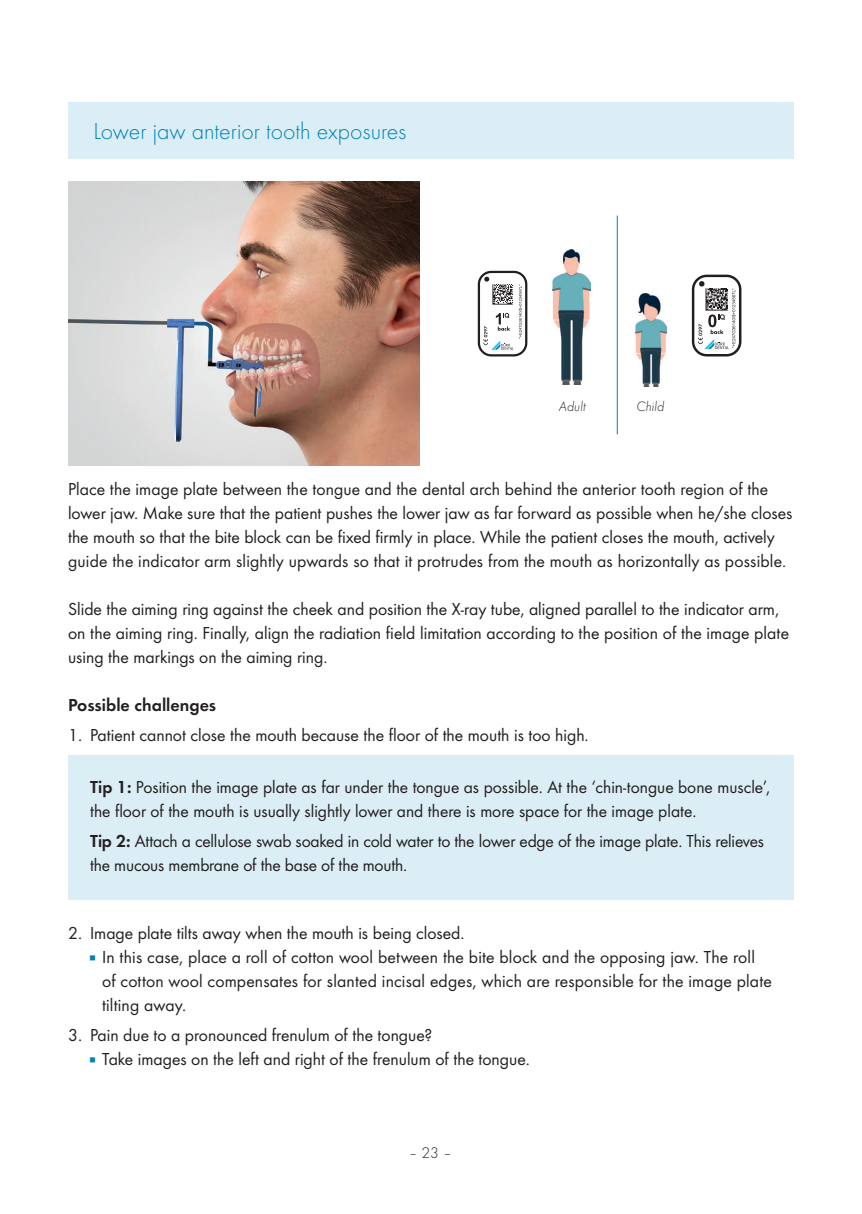
<style>
.page{position:relative;width:862px;height:1214px;background:#fff}
.page>*{position:absolute;margin:0;border:0;box-sizing:border-box;transform-origin:0 0}
.t1{font:300 24px "Futura";color:#0083b6}
.t2{font:18px/24px "Futura Boo";color:#231f20}
.t3{font:18px "Futura Dem";color:#231f20}
.t4{font:300 16px "Futura";color:#231f20}
.t5{font:italic 300 14px "Futura";color:#231f20}
.s1{font-family:"Futura Dem"}
.s2{color:#0083b6}
</style>
<div class="page">
<div style="left:68px;top:102px;width:726px;height:57px;background:#dbedf5"></div>
<img style="left:68px;top:181px;width:352px;height:284px">
<svg style="left:692px;top:274px;width:49px;height:82px"></svg>
<svg style="left:478px;top:271px;width:49px;height:85px"></svg>
<img style="left:552px;top:250px;width:39px;height:135px">
<img style="left:636px;top:294px;width:30px;height:92px">
<hr style="left:617px;top:215px;width:1px;height:219px;background:#0083b6">
<div style="left:68px;top:755px;width:726px;height:144px;background:#dbedf5"></div>
<h1 class="t1" style="left:94px;top:116px;width:314px">Lower jaw anterior tooth exposures</h1>
<p class="t5" style="left:559px;top:397px;width:28px">Adult</p>
<p class="t5" style="left:636px;top:397px;width:29px">Child</p>
<p class="t2" style="left:68px;top:476px;width:726px">Place the image plate between the tongue and the dental arch behind the anterior tooth region of the lower jaw. Make sure that the patient pushes the lower jaw as far forward as possible when he/she closes the mouth so that the bite block can be fixed firmly in place. While the patient closes the mouth, actively guide the indicator arm slightly upwards so that it protrudes from the mouth as horizontally as possible.</p>
<p class="t2" style="left:68px;top:596px;width:722px">Slide the aiming ring against the cheek and position the X-ray tube, aligned parallel to the indicator arm, on the aiming ring. Finally, align the radiation field limitation according to the position of the image plate using the markings on the aiming ring.</p>
<p class="t3" style="left:68px;top:692px;width:150px">Possible challenges</p>
<p class="t2" style="left:68px;top:722px;width:522px">1. Patient cannot close the mouth because the floor of the mouth is too high.</p>
<p class="t2" style="left:90px;top:774px;width:682px"><span class="s1">Tip 1:</span> Position the image plate as far under the tongue as possible. At the ‘chin-tongue bone muscle’, the floor of the mouth is usually slightly lower and there is more space for the image plate.</p>
<p class="t2" style="left:90px;top:828px;width:675px"><span class="s1">Tip 2:</span> Attach a cellulose swab soaked in cold water to the lower edge of the image plate. This relieves the mucous membrane of the base of the mouth.</p>
<p class="t2" style="left:68px;top:919px;width:398px">2. Image plate tilts away when the mouth is being closed.</p>
<p class="t2" style="left:102px;top:943px;width:671px;text-indent:-17px"><span class="s2">▪</span>In this case, place a roll of cotton wool between the bite block and the opposing jaw. The roll of cotton wool compensates for slanted incisal edges, which are responsible for the image plate tilting away.</p>
<p class="t2" style="left:68px;top:1021px;width:366px">3. Pain due to a pronounced frenulum of the tongue?</p>
<p class="t2" style="left:85px;top:1045px;width:446px"><span class="s2">▪</span>Take images on the left and right of the frenulum of the tongue.</p>
<p class="t4" style="left:409px;top:1141px;width:45px">– 23 –</p>
</div>
